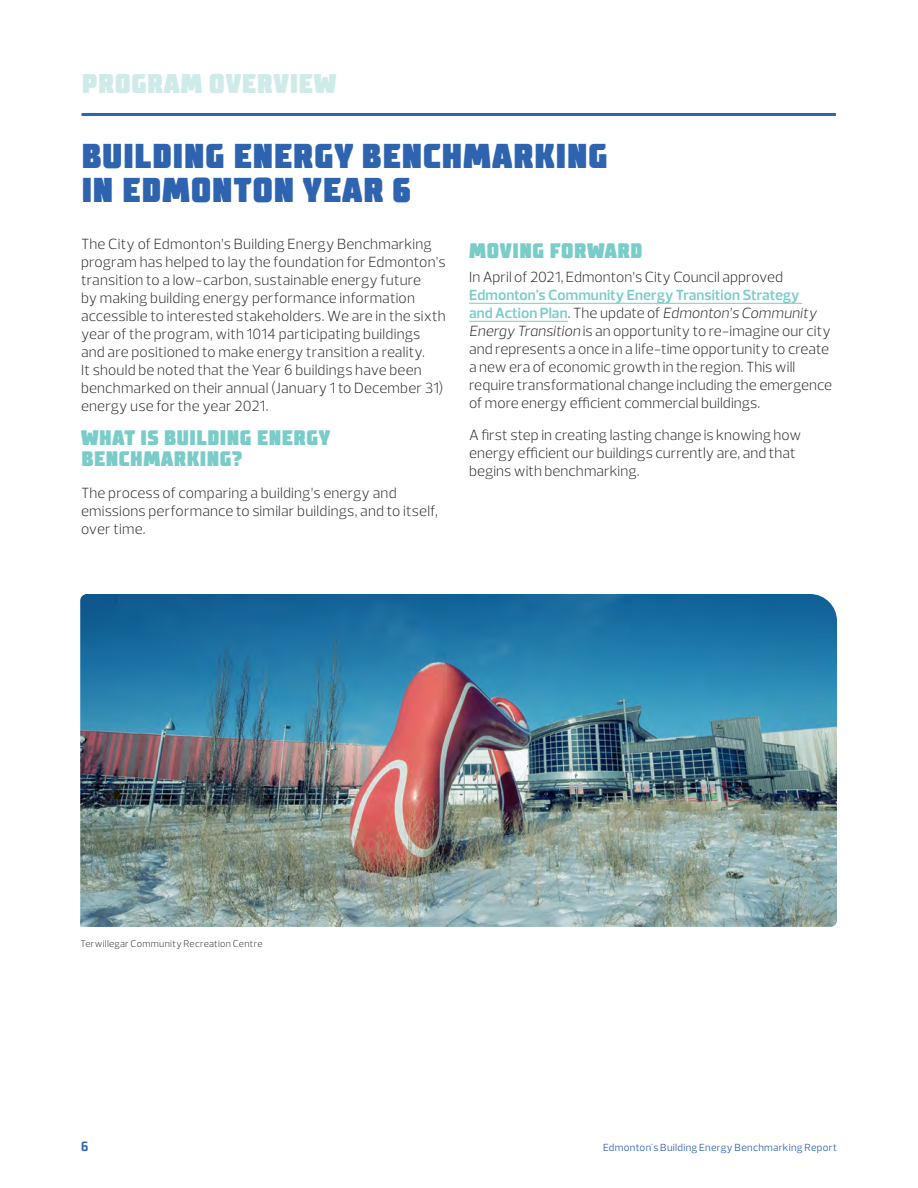
<style>
.page{position:relative;width:918px;height:1188px;background:#fff}
.page>*{position:absolute;margin:0;border:0;box-sizing:border-box;transform-origin:0 0}
.Head_A{font:900 34.5px/34.5px "TT Supermolot Condensed";letter-spacing:.005em;color:#2d63af}
.t1{font:900 27px "TT Supermolot Condensed";letter-spacing:.015em;color:#cfebe9}
.Body{font:900 21px/21px "TT Supermolot Condensed";letter-spacing:.005em;color:#7accc8}
.Head_B{font:900 21px "TT Supermolot Condensed";letter-spacing:.015em;color:#7accc8}
.Body-2{font:300 15px/18px "Prelo";letter-spacing:.005em;color:#231f20}
.t2{font:700 13.5px "TT Supermolot Condensed";color:#2d63af}
.t3{font:10.5px "Prelo";letter-spacing:.025em;color:#2d63af}
.Footnote{font:300 9.75px "Prelo";letter-spacing:.03em;color:#231f20}
.s1{font-weight:600;color:#7accc8}
.s2{font-style:italic}
</style>
<div class="page">
<hr style="left:82px;top:113px;width:754px;height:3px;background:#2d63af">
<hr style="left:469px;top:303px;width:333px;height:1px;background:#7accc8">
<hr style="left:469px;top:321px;width:99px;height:1px;background:#7accc8">
<img style="left:80px;top:594px;width:757px;height:333px">
<h2 class="t1" style="left:82px;top:67px;width:257px">PROGRAM OVERVIEW</h2>
<p class="Head_A" style="left:81px;top:139px;width:529px">BUILDING ENERGY BENCHMARKING<br>IN EDMONTON YEAR 6</p>
<p class="Body-2" style="left:81px;top:235px;width:366px">The City of Edmonton’s Building Energy Benchmarking program has helped to lay the foundation for Edmonton’s transition to a low-carbon, sustainable energy future<br>by making building energy performance information accessible to interested stakeholders. We are in the sixth year of the program, with 1014 participating buildings and are positioned to make energy transition a reality.<br>It should be noted that the Year 6 buildings have been benchmarked on their annual (January 1 to December 31) energy use for the year 2021.</p>
<p class="Body" style="left:81px;top:428px;width:251px">WHAT IS BUILDING ENERGY<br>BENCHMARKING?</p>
<p class="Body-2" style="left:81px;top:484px;width:358px">The process of comparing a building’s energy and emissions performance to similar buildings, and to itself, over time.</p>
<p class="Head_B" style="left:469px;top:238px;width:175px">MOVING FORWARD</p>
<p class="Body-2" style="left:469px;top:268px;width:364px">In April of 2021, Edmonton’s City Council approved <span class="s1">Edmonton’s Community Energy Transition Strategy<br>and Action Plan</span>. The update of <span class="s2">Edmonton’s Community Energy Transition</span> is an opportunity to re-imagine our city and represents a once in a life-time opportunity to create a new era of economic growth in the region. This will require transformational change including the emergence of more energy efficient commercial buildings.</p>
<p class="Body-2" style="left:469px;top:426px;width:334px">A first step in creating lasting change is knowing how energy efficient our buildings currently are, and that begins with benchmarking.</p>
<p class="Footnote" style="left:81px;top:938px;width:183px">Terwillegar Community Recreation Centre</p>
<p class="t2" style="left:81px;top:1139px;width:9px">6</p>
<p class="t3" style="left:603px;top:1142px;width:235px">Edmonton's Building Energy Benchmarking Report</p>
</div>
